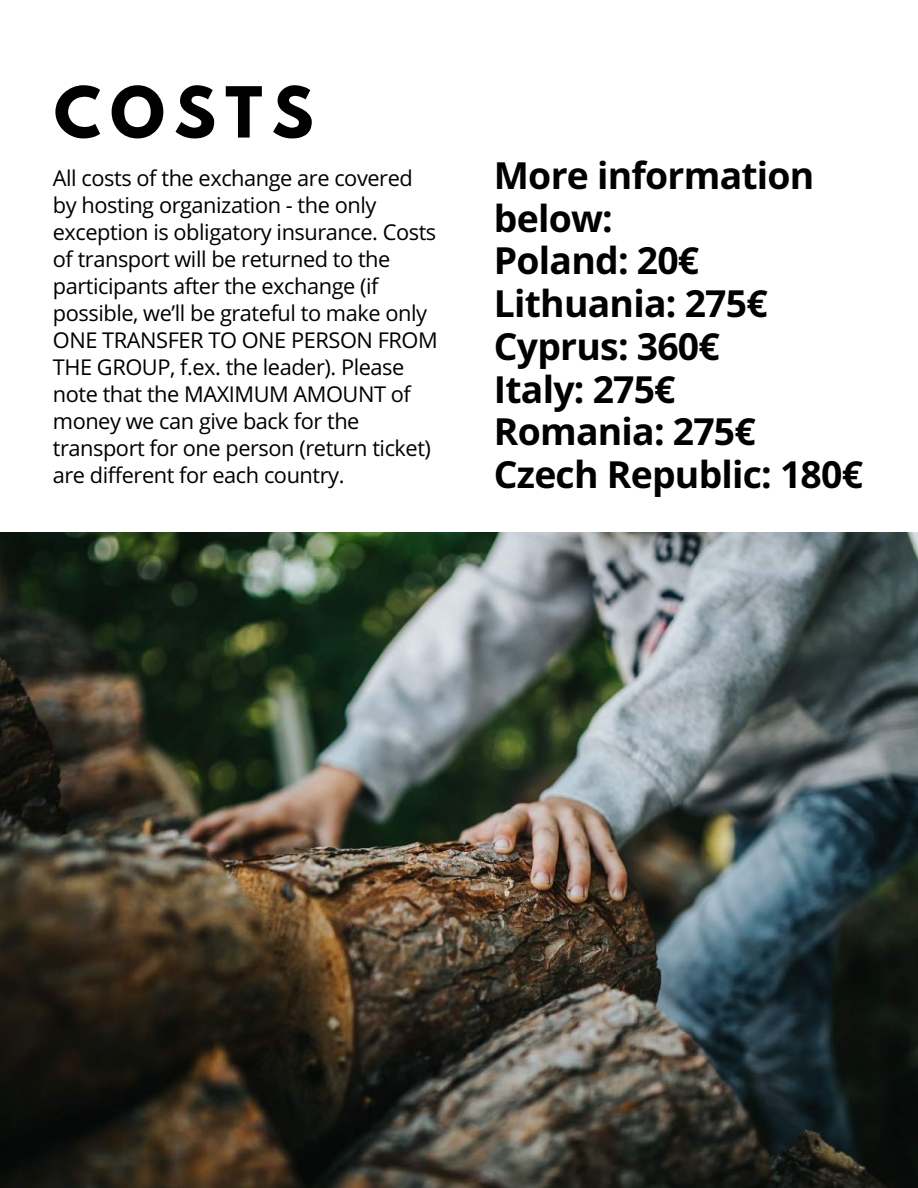
<style>
.page{position:relative;width:918px;height:1188px;background:#fff}
.page>*{position:absolute;margin:0;border:0;box-sizing:border-box;transform-origin:0 0}
.t1{font:700 62.25px "League Spartan";letter-spacing:.15em;color:#000}
.t2{font:700 37.35px/42.8px "Open Sans";letter-spacing:-.02em;color:#000}
.t3{font:21.75px/27px "Open Sans";letter-spacing:-.02em;color:#000}
</style>
<div class="page">
<img style="left:0;top:532px;width:918px;height:656px">
<h1 class="t1" style="left:54px;top:82px;width:261px">COSTS</h1>
<p class="t3" style="left:53px;top:164px;width:386px">All costs of the exchange are covered by hosting organization - the only exception is obligatory insurance. Costs of transport will be returned to the participants after the exchange (if possible, we’ll be grateful to make only ONE TRANSFER TO ONE PERSON FROM THE GROUP, f.ex. the leader). Please note that the MAXIMUM AMOUNT of money we can give back for the transport for one person (return ticket) are different for each country.</p>
<h2 class="t2" style="left:494px;top:153px;width:371px">More information below:<br>Poland: 20€<br>Lithuania: 275€<br>Cyprus: 360€<br>Italy: 275€<br>Romania: 275€<br>Czech Republic: 180€</h2>
</div>
